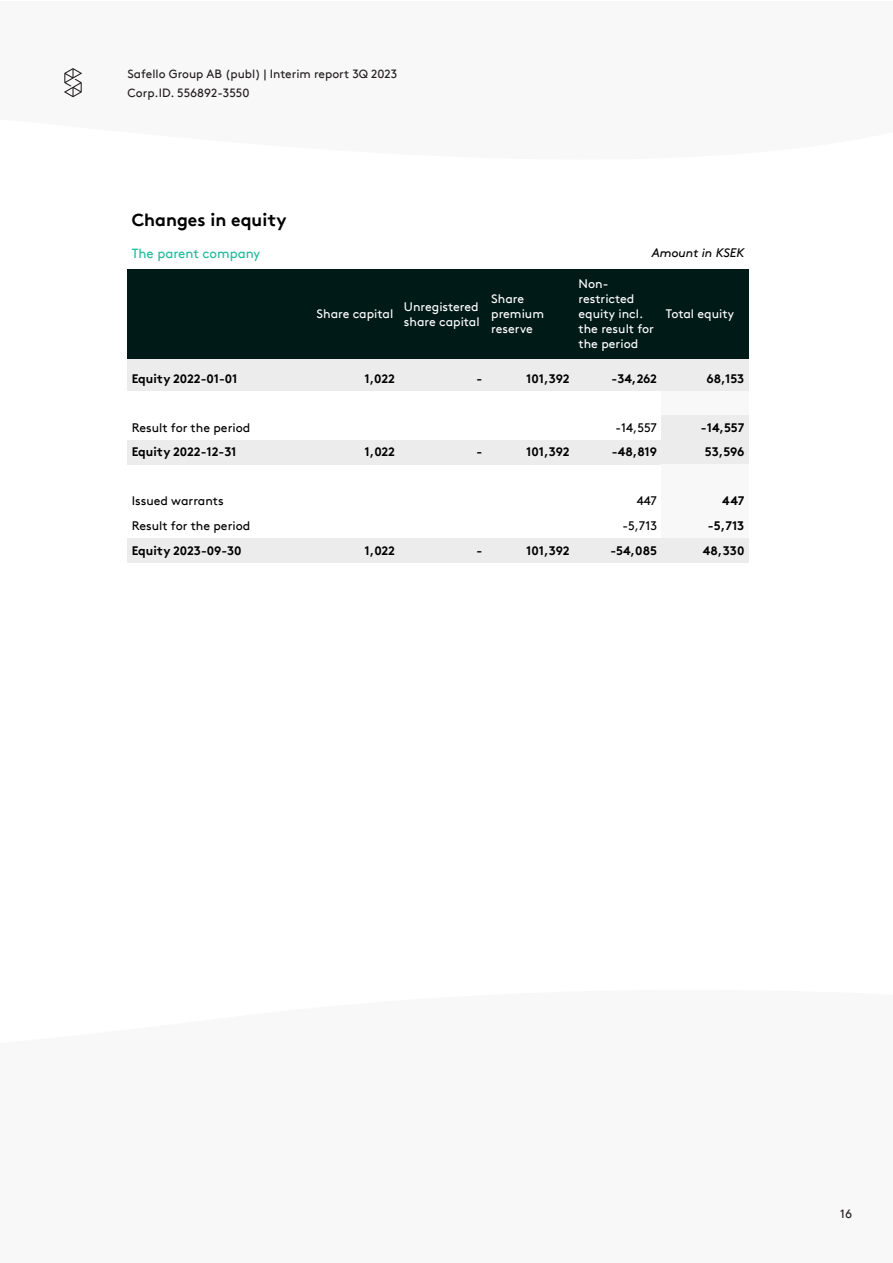
<style>
.page{position:relative;width:893px;height:1263px;background:#fff}
.page>*{position:absolute;margin:0;border:0;box-sizing:border-box;transform-origin:0 0}
.t1{font:700 17.7px "Brown";color:#000}
.t2{font:13.2px "Brown";color:#20bc9d}
.t3{font:700 12.3px "Brown";color:#000}
.t4{font:12.3px/15px "Brown";color:#fff}
.t5{font:12.3px "Brown";color:#000}
.t6{font:12.3px "Brown Itali";color:#000}
.t7{font:12px/19.2px "Brown";color:#231f20}
</style>
<div class="page">
<svg style="left:64px;top:68px;width:18px;height:29px"></svg>
<div style="left:128px;top:269px;width:184px;height:90px;background:#001a17"></div>
<div style="left:312px;top:269px;width:87px;height:90px;background:#001a17"></div>
<div style="left:399px;top:269px;width:88px;height:90px;background:#001a17"></div>
<div style="left:487px;top:269px;width:87px;height:90px;background:#001a17"></div>
<div style="left:574px;top:269px;width:87px;height:90px;background:#001a17"></div>
<div style="left:661px;top:269px;width:88px;height:90px;background:#001a17"></div>
<div style="left:128px;top:359px;width:184px;height:7px;background:#ececec"></div>
<div style="left:312px;top:359px;width:87px;height:7px;background:#ececec"></div>
<div style="left:399px;top:359px;width:88px;height:7px;background:#ececec"></div>
<div style="left:487px;top:359px;width:87px;height:7px;background:#ececec"></div>
<div style="left:574px;top:359px;width:87px;height:7px;background:#ececec"></div>
<div style="left:661px;top:359px;width:88px;height:7px;background:#ececec"></div>
<div style="left:128px;top:366px;width:184px;height:25px;background:#ececec"></div>
<div style="left:312px;top:366px;width:87px;height:25px;background:#ececec"></div>
<div style="left:399px;top:366px;width:88px;height:25px;background:#ececec"></div>
<div style="left:487px;top:366px;width:87px;height:25px;background:#ececec"></div>
<div style="left:574px;top:366px;width:87px;height:25px;background:#ececec"></div>
<div style="left:661px;top:366px;width:88px;height:25px;background:#ececec"></div>
<div style="left:661px;top:391px;width:88px;height:24px;background:#f8f8f8"></div>
<div style="left:661px;top:415px;width:88px;height:25px;background:#ececec"></div>
<div style="left:128px;top:440px;width:184px;height:25px;background:#ececec"></div>
<div style="left:312px;top:440px;width:87px;height:25px;background:#ececec"></div>
<div style="left:399px;top:440px;width:88px;height:25px;background:#ececec"></div>
<div style="left:487px;top:440px;width:87px;height:25px;background:#ececec"></div>
<div style="left:574px;top:440px;width:87px;height:25px;background:#ececec"></div>
<div style="left:661px;top:440px;width:88px;height:25px;background:#ececec"></div>
<div style="left:661px;top:465px;width:88px;height:24px;background:#f8f8f8"></div>
<div style="left:661px;top:489px;width:88px;height:25px;background:#f8f8f8"></div>
<div style="left:661px;top:514px;width:88px;height:24px;background:#f8f8f8"></div>
<div style="left:128px;top:538px;width:184px;height:25px;background:#ececec"></div>
<div style="left:312px;top:538px;width:87px;height:25px;background:#ececec"></div>
<div style="left:399px;top:538px;width:88px;height:25px;background:#ececec"></div>
<div style="left:487px;top:538px;width:87px;height:25px;background:#ececec"></div>
<div style="left:574px;top:538px;width:87px;height:25px;background:#ececec"></div>
<div style="left:661px;top:538px;width:88px;height:25px;background:#ececec"></div>
<p class="t7" style="left:128px;top:64px;width:271px">Safello Group AB (publ) | Interim report 3Q 2023<br>Corp.ID. 556892-3550</p>
<p class="t1" style="left:132px;top:209px;width:156px">Changes in equity</p>
<p class="t2" style="left:132px;top:246px;width:130px">The parent company</p>
<p class="t6" style="left:652px;top:246px;width:94px">Amount in KSEK</p>
<p class="t4" style="left:317px;top:306px;width:78px">Share capital</p>
<p class="t4" style="left:404px;top:299px;width:77px">Unregistered share capital</p>
<p class="t4" style="left:491px;top:291px;width:54px">Share premium reserve</p>
<p class="t4" style="left:579px;top:276px;width:77px">Non&shy;restricted equity incl. the result for the period</p>
<p class="t4" style="left:666px;top:306px;width:70px">Total equity</p>
<p class="t3" style="left:132px;top:371px;width:107px">Equity 2022-01-01</p>
<p class="t3" style="left:364px;top:371px;width:32px">1,022</p>
<p class="t3" style="left:477px;top:371px;width:7px">-</p>
<p class="t3" style="left:526px;top:371px;width:45px">101,392</p>
<p class="t3" style="left:612px;top:371px;width:47px">-34,262</p>
<p class="t3" style="left:706px;top:371px;width:40px">68,153</p>
<p class="t5" style="left:132px;top:420px;width:120px">Result for the period</p>
<p class="t5" style="left:615px;top:420px;width:43px">-14,557</p>
<p class="t3" style="left:701px;top:420px;width:45px">-14,557</p>
<p class="t3" style="left:132px;top:445px;width:106px">Equity 2022-12-31</p>
<p class="t3" style="left:364px;top:445px;width:32px">1,022</p>
<p class="t3" style="left:477px;top:445px;width:7px">-</p>
<p class="t3" style="left:526px;top:445px;width:45px">101,392</p>
<p class="t3" style="left:612px;top:445px;width:47px">-48,819</p>
<p class="t3" style="left:705px;top:445px;width:41px">53,596</p>
<p class="t5" style="left:132px;top:494px;width:94px">Issued warrants</p>
<p class="t5" style="left:637px;top:494px;width:22px">447</p>
<p class="t3" style="left:722px;top:494px;width:24px">447</p>
<p class="t5" style="left:132px;top:519px;width:120px">Result for the period</p>
<p class="t5" style="left:622px;top:519px;width:36px">-5,713</p>
<p class="t3" style="left:708px;top:518px;width:38px">-5,713</p>
<p class="t3" style="left:132px;top:543px;width:112px">Equity 2023-09-30</p>
<p class="t3" style="left:364px;top:543px;width:32px">1,022</p>
<p class="t3" style="left:477px;top:543px;width:7px">-</p>
<p class="t3" style="left:526px;top:543px;width:45px">101,392</p>
<p class="t3" style="left:610px;top:543px;width:48px">-54,085</p>
<p class="t3" style="left:703px;top:543px;width:43px">48,330</p>
<p class="t7" style="left:840px;top:1204px;width:13px">16</p>
</div>
